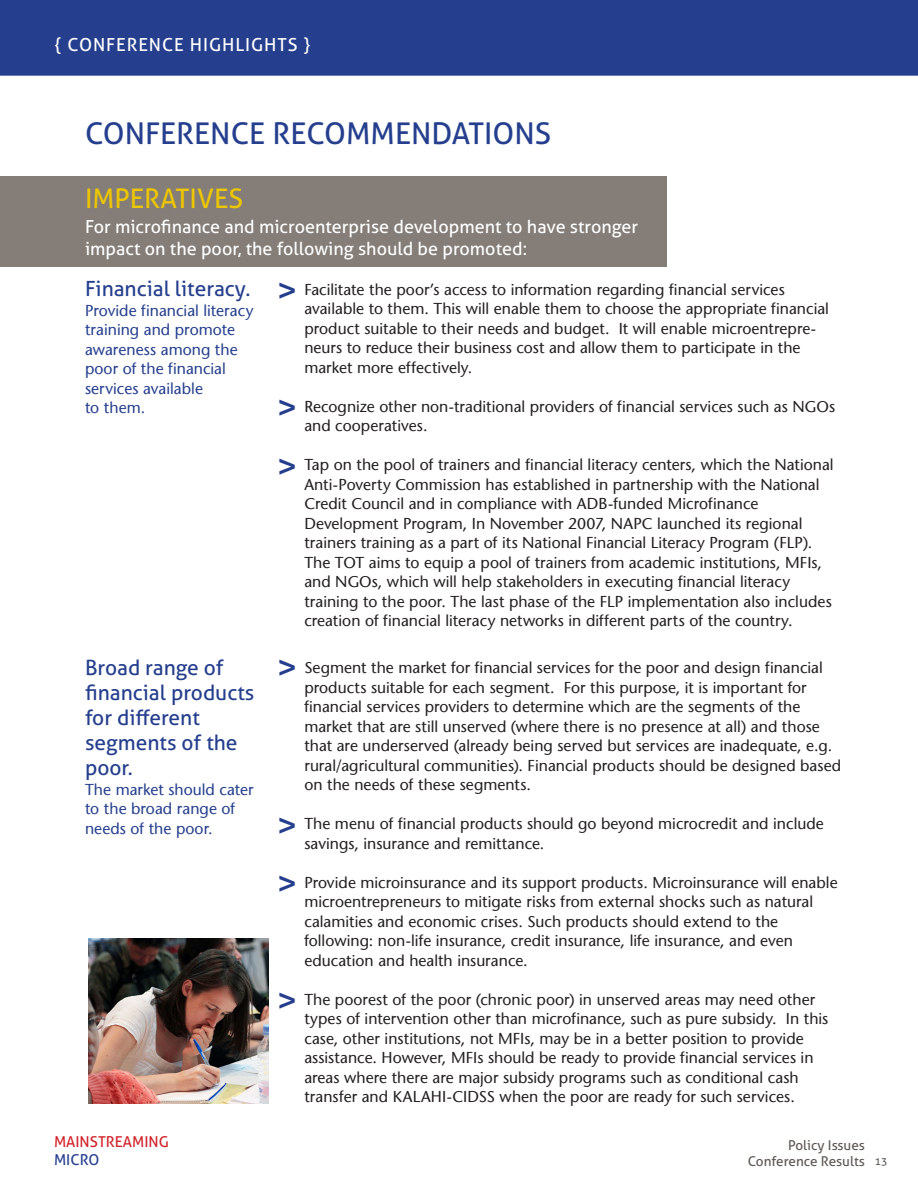
<style>
.page{position:relative;width:918px;height:1188px;background:#fff}
.page>*{position:absolute;margin:0;border:0;box-sizing:border-box;transform-origin:0 0}
.t1{font:36px "Aller";color:#253f8e}
.t2{font:30px "Aller";color:#253f8e}
.t3{font:27px "Aller";color:#ecc603}
.t4{font:21px/25.2px "Aller";color:#253f8e}
.t5{font:18px/21.6px "Aller";color:#fff}
.t6{font:18px "Aller";letter-spacing:.05em;color:#fff}
.t7{font:15.75px/19.5px "Sapir";color:#231f20}
.t8{font:15.75px/19.5px "Sapir";color:#253f8e}
.t9{font:15px "Aller";color:#d1232a}
.t10{font:15px "Aller";color:#253f8e}
.t11{font:13.5px/16.2px "Aller";color:#5f5955;text-align:right}
.t12{font:10.5px "Aller";color:#5f5955}
</style>
<div class="page">
<div style="left:0;top:176px;width:666px;height:90px;background:#847d78"></div>
<div style="left:0;top:0;width:918px;height:76px;background:#253f8e"></div>
<img style="left:89px;top:938px;width:179px;height:165px">
<p class="t6" style="left:54px;top:34px;width:259px">{ CONFERENCE HIGHLIGHTS }</p>
<p class="t2" style="left:85px;top:115px;width:468px">CONFERENCE RECOMMENDATIONS</p>
<p class="t3" style="left:85px;top:182px;width:160px">IMPERATIVES</p>
<p class="t5" style="left:85px;top:216px;width:555px">For microfinance and microenterprise development to have stronger impact on the poor, the following should be promoted:</p>
<p class="t4" style="left:85px;top:276px;width:167px">Financial literacy.</p>
<p class="t8" style="left:85px;top:301px;width:170px">Provide financial literacy training and promote awareness among the poor of the financial</p>
<p class="t8" style="left:85px;top:379px;width:119px">services available</p>
<p class="t8" style="left:85px;top:398px;width:62px">to them.</p>
<p class="t1" style="left:276px;top:268px;width:23px">&gt;</p>
<p class="t7" style="left:304px;top:280px;width:482px">Facilitate the poor’s access to information regarding financial services</p>
<p class="t7" style="left:304px;top:299px;width:526px">available to them. This will enable them to choose the appropriate financial product suitable to their needs and budget. It will enable microentrepre&shy;neurs to reduce their business cost and allow them to participate in the market more effectively.</p>
<p class="t7" style="left:304px;top:397px;width:532px">Recognize other non-traditional providers of financial services such as NGOs and cooperatives.</p>
<p class="t7" style="left:304px;top:455px;width:531px">Tap on the pool of trainers and financial literacy centers, which the National<br>Anti-Poverty Commission has established in partnership with the National<br>Credit Council and in compliance with ADB-funded Microfinance</p>
<p class="t7" style="left:304px;top:514px;width:500px">Development Program, In November 2007, NAPC launched its regional</p>
<p class="t7" style="left:304px;top:533px;width:519px">trainers training as a part of its National Financial Literacy Program (FLP).<br>The TOT aims to equip a pool of trainers from academic institutions, MFIs, and NGOs, which will help stakeholders in executing financial literacy</p>
<p class="t7" style="left:304px;top:592px;width:529px">training to the poor. The last phase of the FLP implementation also includes</p>
<p class="t7" style="left:304px;top:611px;width:490px">creation of financial literacy networks in different parts of the country.</p>
<p class="t1" style="left:276px;top:385px;width:23px">&gt;</p>
<p class="t1" style="left:276px;top:444px;width:23px">&gt;</p>
<p class="t4" style="left:85px;top:654px;width:171px">Broad range of financial products for different</p>
<p class="t4" style="left:85px;top:730px;width:154px">segments of the poor.</p>
<p class="t8" style="left:85px;top:780px;width:170px">The market should cater to the broad range of needs of the poor.</p>
<p class="t1" style="left:276px;top:646px;width:23px">&gt;</p>
<p class="t1" style="left:276px;top:803px;width:23px">&gt;</p>
<p class="t1" style="left:276px;top:862px;width:23px">&gt;</p>
<p class="t1" style="left:276px;top:978px;width:23px">&gt;</p>
<p class="t7" style="left:304px;top:658px;width:520px">Segment the market for financial services for the poor and design financial products suitable for each segment. For this purpose, it is important for</p>
<p class="t7" style="left:304px;top:697px;width:498px">financial services providers to determine which are the segments of the</p>
<p class="t7" style="left:304px;top:717px;width:538px">market that are still unserved (where there is no presence at all) and those that are underserved (already being served but services are inadequate, e.g. rural/agricultural communities). Financial products should be designed based on the needs of these segments.</p>
<p class="t7" style="left:304px;top:814px;width:521px">The menu of financial products should go beyond microcredit and include savings, insurance and remittance.</p>
<p class="t7" style="left:304px;top:873px;width:535px">Provide microinsurance and its support products. Microinsurance will enable microentrepreneurs to mitigate risks from external shocks such as natural calamities and economic crises. Such products should extend to the</p>
<p class="t7" style="left:304px;top:931px;width:490px">following: non-life insurance, credit insurance, life insurance, and even</p>
<p class="t7" style="left:304px;top:951px;width:225px">education and health insurance.</p>
<p class="t7" style="left:304px;top:990px;width:526px">The poorest of the poor (chronic poor) in unserved areas may need other types of intervention other than microfinance, such as pure subsidy. In this case, other institutions, not MFIs, may be in a better position to provide</p>
<p class="t7" style="left:304px;top:1048px;width:511px">assistance. However, MFIs should be ready to provide financial services in</p>
<p class="t7" style="left:304px;top:1068px;width:496px">areas where there are major subsidy programs such as conditional cash</p>
<p class="t7" style="left:304px;top:1087px;width:492px">transfer and KALAHI-CIDSS when the poor are ready for such services.</p>
<p class="t9" style="left:54px;top:1132px;width:117px">MAINSTREAMING</p>
<p class="t10" style="left:54px;top:1150px;width:47px">MICRO</p>
<p class="t11" style="left:748px;top:1137px;width:119px">Policy Issues<br>Conference Results</p>
<p class="t12" style="left:875px;top:1155px;width:14px">13</p>
</div>
